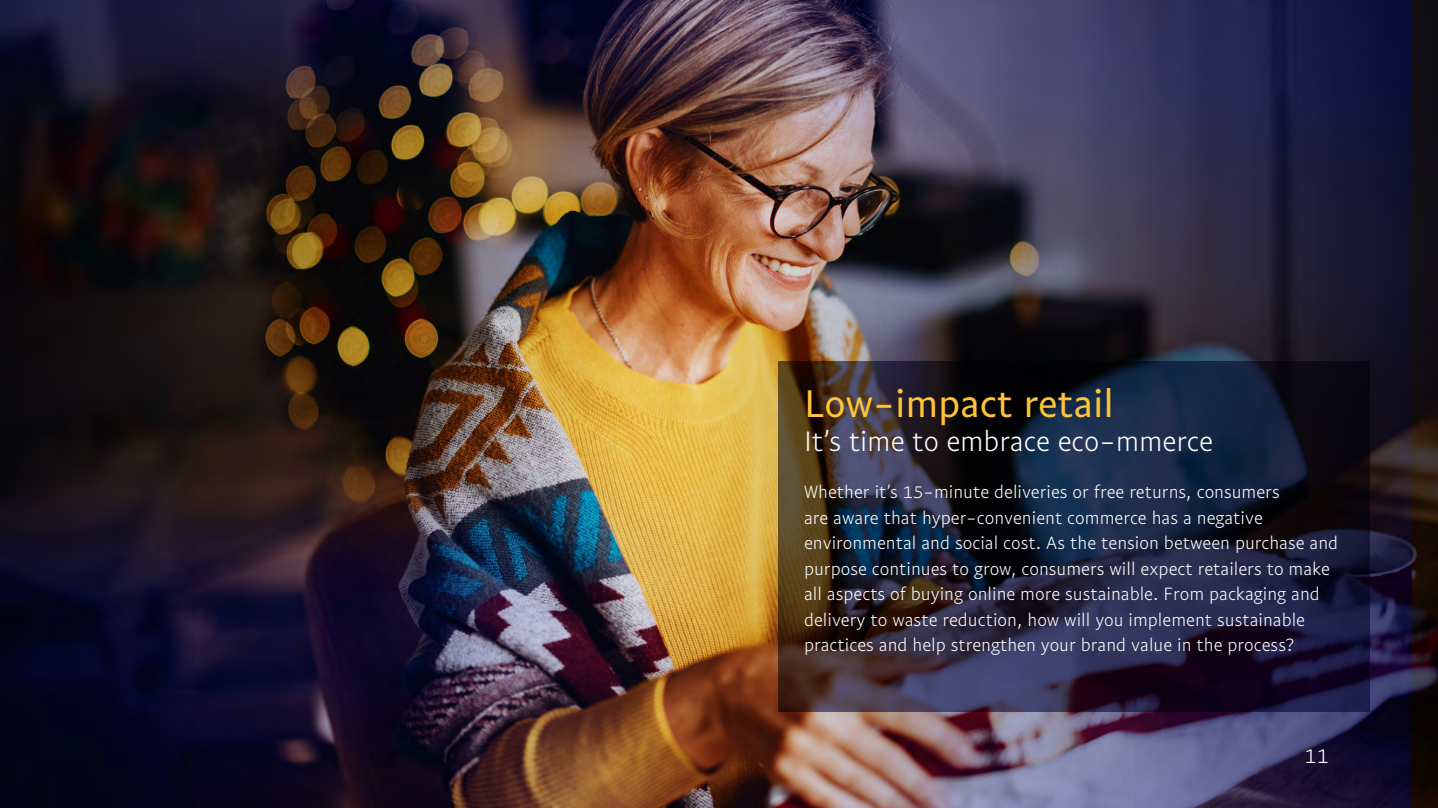
<style>
.page{position:relative;width:1438px;height:808px;background:#fff}
.page>*{position:absolute;margin:0;border:0;box-sizing:border-box;transform-origin:0 0}
.t1{font:39px "Pay Pal Sans Small";letter-spacing:-.005em;color:#ffc43a}
.t2{font:300 28.5px "Pay Pal Sans Small";letter-spacing:-.005em;color:#fff}
.t3{font:300 21px "Pay Pal Sans Small";color:#fff}
.t4{font:300 18px/25.5px "Pay Pal Sans Small";color:#fff}
</style>
<div class="page">
<img style="left:0;top:0;width:1437px;height:808px">
<svg style="left:778px;top:361px;width:591px;height:351px;background:#212133"></svg>
<h1 class="t1" style="left:804px;top:379px;width:311px">Low-impact retail</h1>
<h2 class="t2" style="left:804px;top:424px;width:410px">It’s time to embrace eco-mmerce</h2>
<p class="t4" style="left:804px;top:479px;width:535px">Whether it’s 15-minute deliveries or free returns, consumers<br>are aware that hyper-convenient commerce has a negative environmental and social cost. As the tension between purchase and purpose continues to grow, consumers will expect retailers to make all aspects of buying online more sustainable. From packaging and delivery to waste reduction, how will you implement sustainable practices and help strengthen your brand value in the process?</p>
<p class="t3" style="left:1304px;top:743px;width:26px">11</p>
</div>
